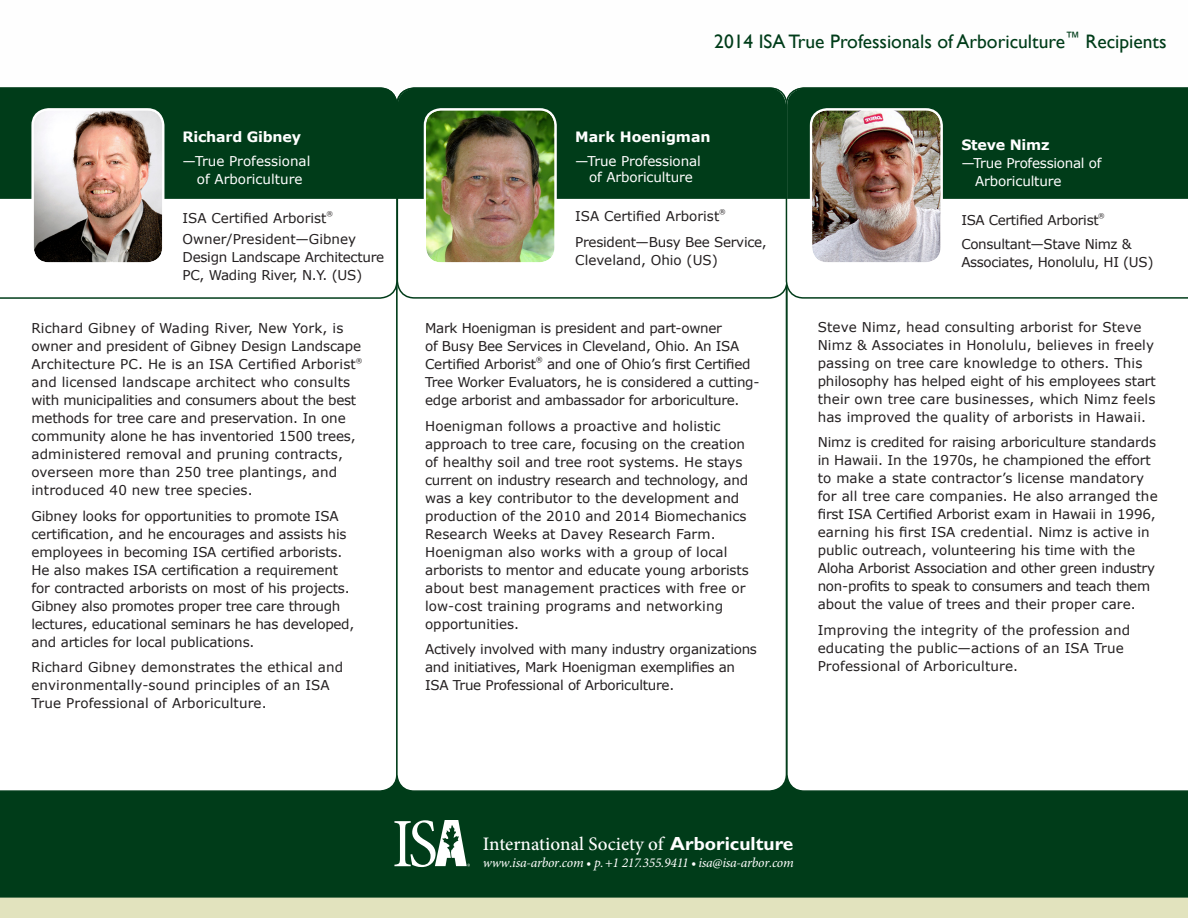
<style>
.page{position:relative;width:1188px;height:918px;background:#fff}
.page>*{position:absolute;margin:0;border:0;box-sizing:border-box;transform-origin:0 0}
.t1{font:19.5px "Gill Sans";color:#003c19}
.t2{font:500 19.05px "Minion Pro";color:#fff}
.t3{font:700 14.25px "Verdana";letter-spacing:-.015em;color:#fff}
.t4{font:italic 13.65px "Minion Pro";letter-spacing:-.02em;color:#fff}
.t5{font:13.5px/18px "Verdana";letter-spacing:-.01em;color:#231f20}
.t6{font:13.5px/18px "Verdana";letter-spacing:.01em;color:#231f20}
.t7{font:13.5px/18px "Verdana";letter-spacing:-.01em;color:#fff;text-align:center}
.t8{font:7.05px "Verdana";color:#231f20}
.t9{font:6.6px "Verdana";color:#231f20}
.s1{font-family:"Gill Sans";font-weight:700}
</style>
<div class="page">
<div style="left:0;top:898px;width:1188px;height:20px;background:#e2e3be"></div>
<div style="left:0;top:782px;width:1188px;height:116px;background:#003c19"></div>
<svg style="left:394px;top:821px;width:76px;height:46px"></svg>
<svg style="left:0;top:776px;width:398px;height:16px"></svg>
<div style="left:397px;top:88px;width:389px;height:703px;background:#fff;border-radius:17px"></div>
<svg style="left:786px;top:299px;width:402px;height:493px"></svg>
<div style="left:397px;top:87px;width:391px;height:212px;border:2px solid #003c19;border-radius:17px"></div>
<svg style="left:786px;top:87px;width:402px;height:212px"></svg>
<div style="left:398px;top:88px;width:388px;height:111px;background:#003c19"></div>
<div style="left:787px;top:88px;width:401px;height:111px;background:#003c19"></div>
<svg style="left:0;top:87px;width:398px;height:212px"></svg>
<div style="left:0;top:88px;width:398px;height:111px;background:#003c19"></div>
<img style="left:34px;top:110px;width:128px;height:152px">
<div style="left:31px;top:108px;width:133px;height:157px;border:2px solid #fff;border-radius:16px"></div>
<img style="left:426px;top:110px;width:129px;height:152px">
<div style="left:424px;top:108px;width:133px;height:157px;border:2px solid #fff;border-radius:16px"></div>
<img style="left:812px;top:110px;width:129px;height:152px">
<div style="left:810px;top:108px;width:133px;height:157px;border:2px solid #fff;border-radius:16px"></div>
<p class="t3" style="left:183px;top:127px;width:120px">Richard Gibney</p>
<p class="t7" style="left:183px;top:152px;width:129px">—True Professional of Arboriculture</p>
<p class="t5" style="left:183px;top:209px;width:146px">ISA Certified Arborist</p>
<p class="t9" style="left:327px;top:209px;width:8px">®</p>
<p class="t5" style="left:183px;top:230px;width:203px">Owner/President—Gibney<br>Design Landscape Architecture<br>PC, Wading River, N.Y. (US)</p>
<p class="t6" style="left:31px;top:319px;width:331px">Richard Gibney of Wading River, New York, is owner and president of Gibney Design Landscape<br>Architecture PC. He is an ISA Certified Arborist</p>
<p class="t9" style="left:356px;top:356px;width:8px">®</p>
<p class="t6" style="left:31px;top:373px;width:326px">and licensed landscape architect who consults with municipalities and consumers about the best methods for tree care and preservation. In one community alone he has inventoried 1500 trees, administered removal and pruning contracts, overseen more than 250 tree plantings, and introduced 40 new tree species.</p>
<p class="t5" style="left:31px;top:507px;width:324px">Gibney looks for opportunities to promote ISA certification, and he encourages and assists his employees in becoming ISA certified arborists.<br>He also makes ISA certification a requirement for contracted arborists on most of his projects.<br>Gibney also promotes proper tree care through lectures, educational seminars he has developed, and articles for local publications.</p>
<p class="t6" style="left:31px;top:658px;width:313px">Richard Gibney demonstrates the ethical and environmentally-sound principles of an ISA<br>True Professional of Arboriculture.</p>
<p class="t1" style="left:714px;top:30px;width:454px">2014 ISA True Professionals of Arboriculture<sup>™</sup> Recipients</p>
<p class="t3" style="left:575px;top:127px;width:137px">Mark Hoenigman</p>
<p class="t7" style="left:575px;top:153px;width:127px;line-height:16.2px">—True Professional of Arboriculture</p>
<p class="t5" style="left:575px;top:207px;width:146px">ISA Certified Arborist</p>
<p class="t9" style="left:719px;top:207px;width:8px">®</p>
<p class="t5" style="left:575px;top:233px;width:193px">President—Busy Bee Service,<br>Cleveland, Ohio (US)</p>
<p class="t5" style="left:425px;top:319px;width:316px">Mark Hoenigman is president and part-owner<br>of Busy Bee Services in Cleveland, Ohio. An ISA<br>Certified Arborist</p>
<p class="t8" style="left:536px;top:355px;width:8px">®</p>
<p class="t5" style="left:425px;top:355px;width:336px;text-indent:122px">and one of Ohio’s first Certified<br>Tree Worker Evaluators, he is considered a cutting&shy;edge arborist and ambassador for arboriculture.</p>
<p class="t5" style="left:425px;top:417px;width:325px">Hoenigman follows a proactive and holistic approach to tree care, focusing on the creation of healthy soil and tree root systems. He stays current on industry research and technology, and was a key contributor to the development and production of the 2010 and 2014 Biomechanics Research Weeks at Davey Research Farm.<br>Hoenigman also works with a group of local arborists to mentor and educate young arborists about best management practices with free or low-cost training programs and networking opportunities.</p>
<p class="t5" style="left:425px;top:640px;width:333px">Actively involved with many industry organizations and initiatives, Mark Hoenigman exemplifies an<br>ISA True Professional of Arboriculture.</p>
<p class="t3" style="left:961px;top:135px;width:90px">Steve Nimz</p>
<p class="t7" style="left:975px;top:154px;width:128px;text-align:left;text-indent:-14px">—True Professional of<br>Arboriculture</p>
<p class="t5" style="left:961px;top:211px;width:139px">ISA Certified Arborist</p>
<p class="t9" style="left:1098px;top:211px;width:8px">®</p>
<p class="t5" style="left:961px;top:235px;width:194px">Consultant—Stave Nimz &amp;<br>Associates, Honolulu, HI (US)</p>
<p class="t6" style="left:818px;top:318px;width:340px">Steve Nimz, head consulting arborist for Steve Nimz &amp; Associates in Honolulu, believes in freely passing on tree care knowledge to others. This philosophy has helped eight of his employees start their own tree care businesses, which Nimz feels has improved the quality of arborists in Hawaii.</p>
<p class="t5" style="left:818px;top:433px;width:342px">Nimz is credited for raising arboriculture standards in Hawaii. In the 1970s, he championed the effort to make a state contractor’s license mandatory for all tree care companies. He also arranged the first ISA Certified Arborist exam in Hawaii in 1996, earning his first ISA credential. Nimz is active in public outreach, volunteering his time with the Aloha Arborist Association and other green industry non-profits to speak to consumers and teach them about the value of trees and their proper care.</p>
<p class="t6" style="left:818px;top:621px;width:314px">Improving the integrity of the profession and educating the public—actions of an ISA True<br>Professional of Arboriculture.</p>
<p class="t2" style="left:483px;top:831px;width:312px">International Society of <span class="s1">Arboriculture</span></p>
<p class="t4" style="left:483px;top:853px;width:312px">www.isa-arbor.com • p. +1 217.355.9411 • isa@isa-arbor.com</p>
</div>
